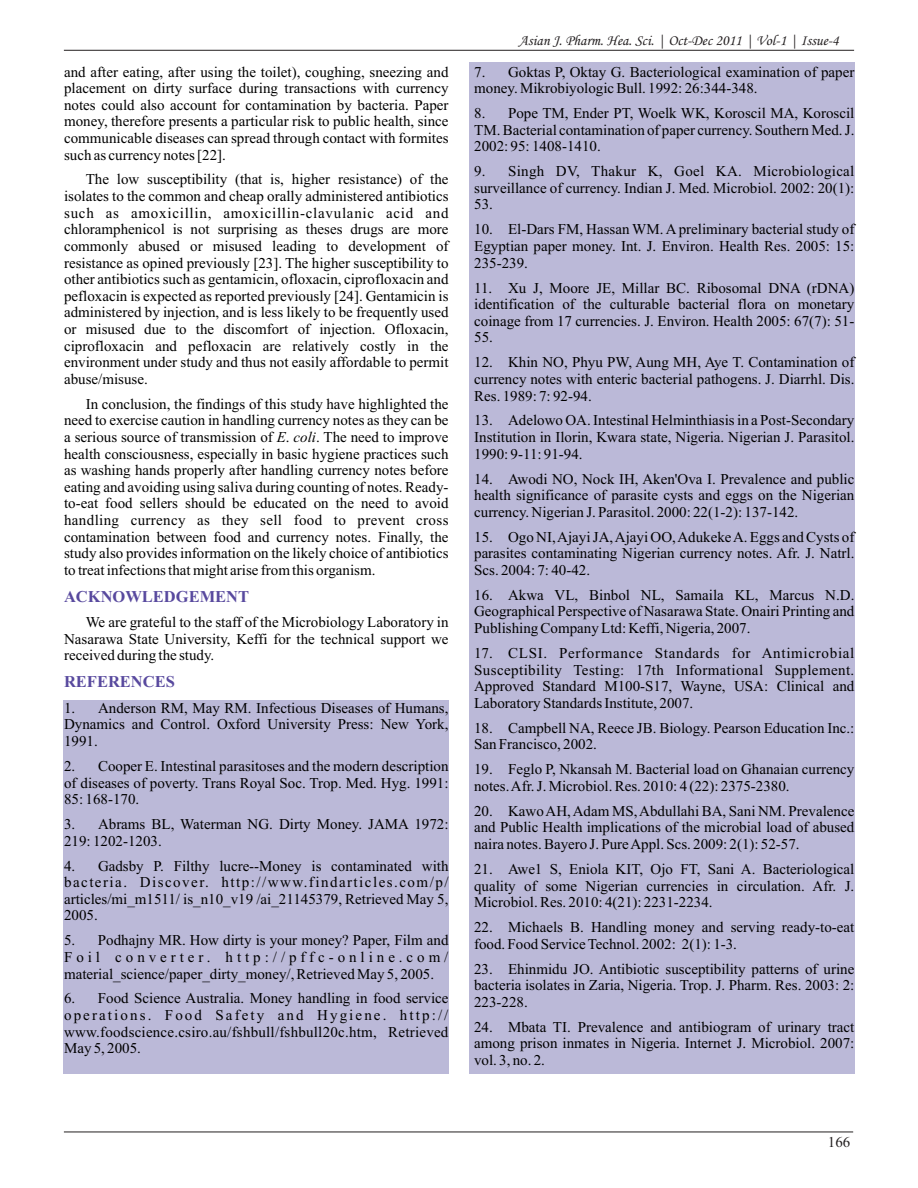
<style>
.page{position:relative;width:918px;height:1188px;background:#fff}
.page>*{position:absolute;margin:0;border:0;box-sizing:border-box;transform-origin:0 0}
.t1{font:700 16.5px "Times New Roman";color:#58499e}
.t2{font:15px/16.6px "Times New Roman";color:#000;text-align:justify}
.t3{font:italic 15px "Monotype Corsiva";color:#231f20}
.t4{font:15px "Times New Roman";color:#231f20}
.s1{font-style:italic}
</style>
<div class="page">
<div style="left:470px;top:62px;width:385px;height:1012px;background:#bbb9d8"></div>
<div style="left:63px;top:700px;width:386px;height:374px;background:#bbb9d8"></div>
<hr style="left:64px;top:50px;width:790px;height:1px;background:#231f20">
<hr style="left:64px;top:1132px;width:789px;height:1px;background:#231f20">
<p class="t2" style="left:64px;top:65px;width:386px">and after eating, after using the toilet), coughing, sneezing and placement on dirty surface during transactions with currency notes could also account for contamination by bacteria. Paper money, therefore presents a particular risk to public health, since communicable diseases can spread through contact with formites such as currency notes [22].</p>
<p class="t2" style="left:64px;top:173px;width:386px;text-indent:22px">The low susceptibility (that is, higher resistance) of the isolates to the common and cheap orally administered antibiotics such as amoxicillin, amoxicillin-clavulanic acid and chloramphenicol is not surprising as theses drugs are more commonly abused or misused leading to development of resistance as opined previously [23]. The higher susceptibility to other antibiotics such as gentamicin, ofloxacin, ciprofloxacin and pefloxacin is expected as reported previously [24]. Gentamicin is administered by injection, and is less likely to be frequently used or misused due to the discomfort of injection. Ofloxacin, ciprofloxacin and pefloxacin are relatively costly in the environment under study and thus not easily affordable to permit abuse/misuse.</p>
<p class="t2" style="left:64px;top:397px;width:386px;text-indent:22px">In conclusion, the findings of this study have highlighted the need to exercise caution in handling currency notes as they can be a serious source of transmission of <span class="s1">E</span>. <span class="s1">coli</span>. The need to improve health consciousness, especially in basic hygiene practices such as washing hands properly after handling currency notes before eating and avoiding using saliva during counting of notes. Ready&shy;to-eat food sellers should be educated on the need to avoid handling currency as they sell food to prevent cross contamination between food and currency notes. Finally, the study also provides information on the likely choice of antibiotics to treat infections that might arise from this organism.</p>
<p class="t2" style="left:64px;top:615px;width:386px;text-indent:22px">We are grateful to the staff of the Microbiology Laboratory in Nasarawa State University, Keffi for the technical support we received during the study.</p>
<p class="t2" style="left:64px;top:701px;width:386px">1. Anderson RM, May RM. Infectious Diseases of Humans, Dynamics and Control. Oxford University Press: New York, 1991.</p>
<p class="t2" style="left:64px;top:759px;width:386px">2. Cooper E. Intestinal parasitoses and the modern description of diseases of poverty. Trans Royal Soc. Trop. Med. Hyg. 1991:<br>85: 168-170.</p>
<p class="t2" style="left:64px;top:817px;width:386px">3. Abrams BL, Waterman NG. Dirty Money. JAMA 1972:<br>219: 1202-1203.</p>
<p class="t2" style="left:64px;top:859px;width:386px">4. Gadsby P. Filthy lucre--Money is contaminated with bacteria. Discover. http://www.findarticles.com/p/ articles/mi_m1511/ is_n10_v19 /ai_21145379, Retrieved May 5, 2005.</p>
<p class="t2" style="left:64px;top:933px;width:386px">5. Podhajny MR. How dirty is your money? Paper, Film and Foil converter. http://pffc-online.com/ material_science/paper_dirty_money/, Retrieved May 5, 2005.</p>
<p class="t2" style="left:64px;top:992px;width:386px">6. Food Science Australia. Money handling in food service operations. Food Safety and Hygiene. http:// www.foodscience.csiro.au/fshbull/fshbull20c.htm, Retrieved May 5, 2005.</p>
<p class="t1" style="left:64px;top:591px;width:187px">ACKNOWLEDGEMENT</p>
<p class="t1" style="left:64px;top:676px;width:112px">REFERENCES</p>
<p class="t3" style="left:519px;top:35px;width:322px">Asian J. Pharm. Hea. Sci. | Oct-Dec 2011 | Vol-1 | Issue-4</p>
<p class="t2" style="left:474px;top:65px;width:382px">7. Goktas P, Oktay G. Bacteriological examination of paper money. Mikrobiyologic Bull. 1992: 26:344-348.</p>
<p class="t2" style="left:474px;top:106px;width:382px">8. Pope TM, Ender PT, Woelk WK, Koroscil MA, Koroscil TM. Bacterial contamination of paper currency. Southern Med. J.<br>2002: 95: 1408-1410.</p>
<p class="t2" style="left:474px;top:164px;width:382px">9. Singh DV, Thakur K, Goel KA. Microbiological surveillance of currency. Indian J. Med. Microbiol. 2002: 20(1):<br>53.</p>
<p class="t2" style="left:474px;top:222px;width:382px">10. El-Dars FM, Hassan WM. A preliminary bacterial study of Egyptian paper money. Int. J. Environ. Health Res. 2005: 15:<br>235-239.</p>
<p class="t2" style="left:474px;top:281px;width:382px">11. Xu J, Moore JE, Millar BC. Ribosomal DNA (rDNA) identification of the culturable bacterial flora on monetary coinage from 17 currencies. J. Environ. Health 2005: 67(7): 51- 55.</p>
<p class="t2" style="left:474px;top:355px;width:382px">12. Khin NO, Phyu PW, Aung MH, Aye T. Contamination of currency notes with enteric bacterial pathogens. J. Diarrhl. Dis.<br>Res. 1989: 7: 92-94.</p>
<p class="t2" style="left:474px;top:414px;width:382px">13. Adelowo OA. Intestinal Helminthiasis in a Post-Secondary Institution in Ilorin, Kwara state, Nigeria. Nigerian J. Parasitol.<br>1990: 9-11: 91-94.</p>
<p class="t2" style="left:474px;top:472px;width:382px">14. Awodi NO, Nock IH, Aken'Ova I. Prevalence and public health significance of parasite cysts and eggs on the Nigerian currency. Nigerian J. Parasitol. 2000: 22(1-2): 137-142.</p>
<p class="t2" style="left:474px;top:530px;width:382px">15. Ogo NI, Ajayi JA, Ajayi OO, Adukeke A. Eggs and Cysts of parasites contaminating Nigerian currency notes. Afr. J. Natrl.<br>Scs. 2004: 7: 40-42.</p>
<p class="t2" style="left:474px;top:588px;width:382px">16. Akwa VL, Binbol NL, Samaila KL, Marcus N.D.<br>Geographical Perspective of Nasarawa State. Onairi Printing and Publishing Company Ltd: Keffi, Nigeria, 2007.</p>
<p class="t2" style="left:474px;top:646px;width:382px">17. CLSI. Performance Standards for Antimicrobial Susceptibility Testing: 17th Informational Supplement.<br>Approved Standard M100-S17, Wayne, USA: Clinical and Laboratory Standards Institute, 2007.</p>
<p class="t2" style="left:474px;top:721px;width:382px">18. Campbell NA, Reece JB. Biology. Pearson Education Inc.:<br>San Francisco, 2002.</p>
<p class="t2" style="left:474px;top:762px;width:382px">19. Feglo P, Nkansah M. Bacterial load on Ghanaian currency notes. Afr. J. Microbiol. Res. 2010: 4 (22): 2375-2380.</p>
<p class="t2" style="left:474px;top:804px;width:382px">20. Kawo AH, Adam MS, Abdullahi BA, Sani NM. Prevalence and Public Health implications of the microbial load of abused naira notes. Bayero J. Pure Appl. Scs. 2009: 2(1): 52-57.</p>
<p class="t2" style="left:474px;top:862px;width:382px">21. Awe1 S, Eniola KIT, Ojo FT, Sani A. Bacteriological quality of some Nigerian currencies in circulation. Afr. J.<br>Microbiol. Res. 2010: 4(21): 2231-2234.</p>
<p class="t2" style="left:474px;top:920px;width:382px">22. Michaels B. Handling money and serving ready-to-eat food. Food Service Technol. 2002: 2(1): 1-3.</p>
<p class="t2" style="left:474px;top:962px;width:382px">23. Ehinmidu JO. Antibiotic susceptibility patterns of urine bacteria isolates in Zaria, Nigeria. Trop. J. Pharm. Res. 2003: 2:<br>223-228.</p>
<p class="t2" style="left:474px;top:1020px;width:382px">24. Mbata TI. Prevalence and antibiogram of urinary tract among prison inmates in Nigeria. Internet J. Microbiol. 2007: vol. 3, no. 2.</p>
<p class="t4" style="left:828px;top:1137px;width:24px">166</p>
</div>
